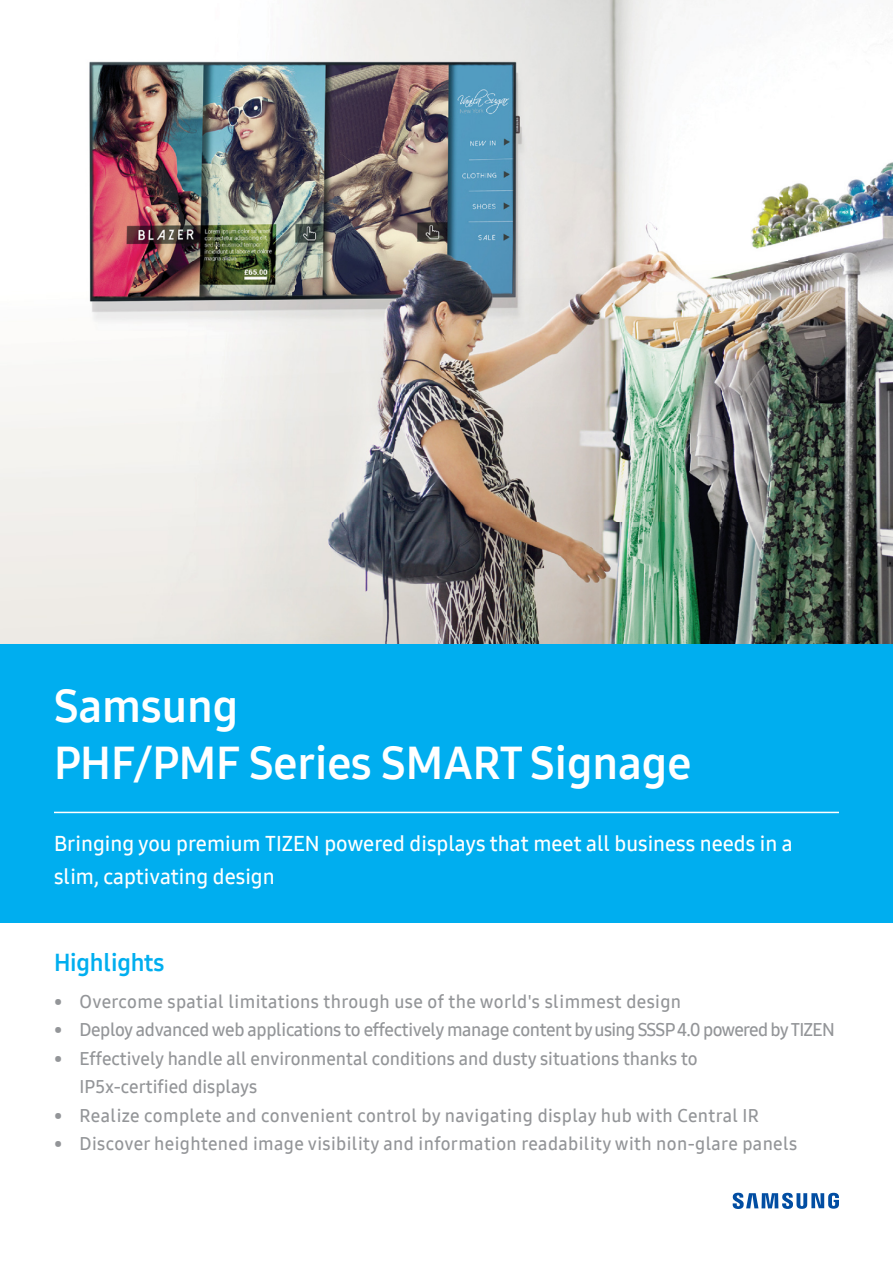
<style>
.page{position:relative;width:893px;height:1263px;background:#fff}
.page>*{position:absolute;margin:0;border:0;box-sizing:border-box;transform-origin:0 0}
.t1{font:45px/57px "Samsung One 700";color:#fff}
.t2{font:24px "Samsung One 700";letter-spacing:-.01em;color:#00aeef}
.t3{font:21px/33px "Samsung One 600";color:#fff}
.t4{font:18px/28.5px "Samsung One 600";letter-spacing:.01em;color:#939598}
.t5{font:18px "Samsung One 600";letter-spacing:-.02em;color:#939598}
</style>
<div class="page">
<svg style="left:733px;top:1193px;width:106px;height:16px"></svg>
<img style="left:0;top:0;width:893px;height:644px">
<div style="left:0;top:644px;width:893px;height:279px;background:#00aeef"></div>
<hr style="left:54px;top:812px;width:785px;height:1px;background:#fff">
<h1 class="t1" style="left:54px;top:677px;width:639px">Samsung<br>PHF/PMF Series SMART Signage</h1>
<p class="t3" style="left:54px;top:827px;width:740px">Bringing you premium TIZEN powered displays that meet all business needs in a slim, captivating design</p>
<h2 class="t2" style="left:54px;top:947px;width:112px">Highlights</h2>
<p class="t4" style="left:54px;top:987px;width:629px">• Overcome spatial limitations through use of the world's slimmest design</p>
<p class="t5" style="left:54px;top:1018px;width:782px">• Deploy advanced web applications to effectively manage content by using SSSP 4.0 powered by TIZEN</p>
<p class="t4" style="left:80px;top:1044px;width:620px;text-indent:-26px">• Effectively handle all environmental conditions and dusty situations thanks to<br>IP5x-certified displays</p>
<p class="t4" style="left:54px;top:1101px;width:707px">• Realize complete and convenient control by navigating display hub with Central IR</p>
<p class="t4" style="left:54px;top:1130px;width:745px">• Discover heightened image visibility and information readability with non-glare panels</p>
</div>
